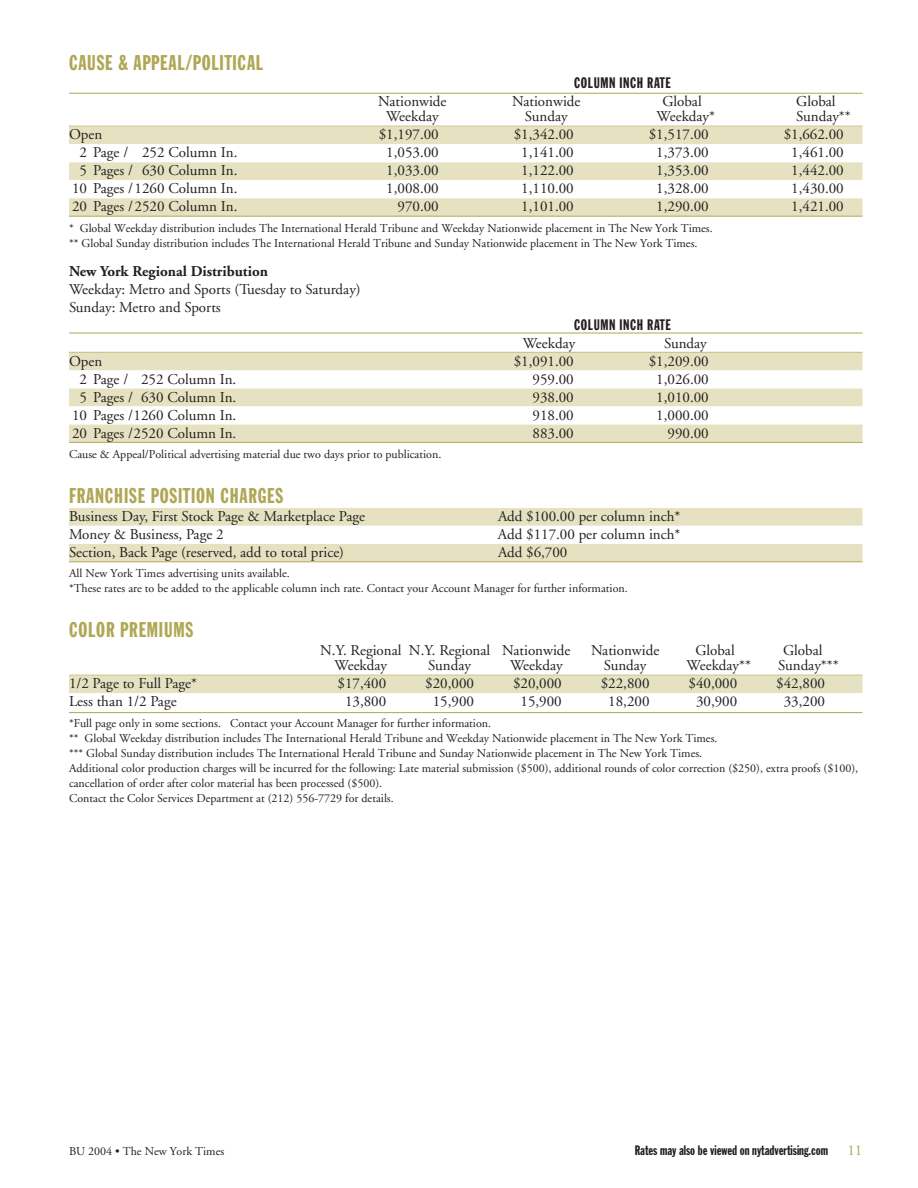
<style>
.page{position:relative;width:918px;height:1188px;background:#fff}
.page>*{position:absolute;margin:0;border:0;box-sizing:border-box;transform-origin:0 0}
.t1{font:21px "Franklin Gothic Extra Cond";letter-spacing:.04em;color:#afa754}
.t2{font:15px/18px "Adobe Garamond";color:#231f20}
.t3{font:15px "Franklin Gothic Extra Cond";letter-spacing:.04em;color:#231f20}
.t4{font:700 15px "Adobe Garamond";color:#231f20}
.t5{font:15px "Adobe Garamond";color:#afa754}
.t6{font:13.5px "Franklin Gothic Extra Cond";color:#231f20}
.t7{font:12px/15px "Adobe Garamond";color:#231f20}
</style>
<div class="page">
<hr style="left:69px;top:93px;width:793px;height:1px;background:#afa754">
<div style="left:69px;top:126px;width:793px;height:18px;background:#e6e2c1"></div>
<div style="left:69px;top:162px;width:793px;height:18px;background:#e6e2c1"></div>
<div style="left:69px;top:198px;width:793px;height:18px;background:#e6e2c1"></div>
<hr style="left:69px;top:216px;width:793px;height:1px;background:#afa754">
<hr style="left:69px;top:333px;width:793px;height:1px;background:#afa754">
<hr style="left:69px;top:352px;width:793px;height:1px;background:#afa754">
<div style="left:69px;top:353px;width:793px;height:17px;background:#e6e2c1"></div>
<div style="left:69px;top:389px;width:793px;height:17px;background:#e6e2c1"></div>
<div style="left:69px;top:425px;width:793px;height:17px;background:#e6e2c1"></div>
<hr style="left:69px;top:442px;width:793px;height:1px;background:#afa754">
<div style="left:69px;top:508px;width:793px;height:18px;background:#e6e2c1"></div>
<div style="left:69px;top:544px;width:793px;height:18px;background:#e6e2c1"></div>
<hr style="left:69px;top:562px;width:793px;height:1px;background:#afa754">
<div style="left:69px;top:675px;width:793px;height:18px;background:#e6e2c1"></div>
<hr style="left:69px;top:712px;width:793px;height:1px;background:#afa754">
<h1 class="t1" style="left:69px;top:55px;width:196px">CAUSE &amp; APPEAL/POLITICAL</h1>
<p class="t3" style="left:574px;top:78px;width:98px">COLUMN INCH RATE</p>
<p class="t2" style="left:378px;top:94px;width:70px">Nationwide</p>
<p class="t2" style="left:512px;top:94px;width:70px">Nationwide</p>
<p class="t2" style="left:662px;top:94px;width:41px">Global</p>
<p class="t2" style="left:796px;top:94px;width:41px">Global</p>
<p class="t2" style="left:386px;top:109px;width:54px">Weekday</p>
<p class="t2" style="left:525px;top:109px;width:44px">Sunday</p>
<p class="t2" style="left:657px;top:109px;width:60px">Weekday*</p>
<p class="t2" style="left:796px;top:109px;width:56px">Sunday**</p>
<p class="t2" style="left:69px;top:127px;width:35px">Open</p>
<p class="t2" style="left:379px;top:127px;width:61px">$1,197.00</p>
<p class="t2" style="left:514px;top:127px;width:61px">$1,342.00</p>
<p class="t2" style="left:649px;top:127px;width:61px">$1,517.00</p>
<p class="t2" style="left:784px;top:127px;width:61px">$1,662.00</p>
<p class="t2" style="left:80px;top:145px;width:159px">2 Page / 252 Column In.</p>
<p class="t2" style="left:386px;top:145px;width:54px">1,053.00</p>
<p class="t2" style="left:521px;top:145px;width:54px">1,141.00</p>
<p class="t2" style="left:656px;top:145px;width:54px">1,373.00</p>
<p class="t2" style="left:791px;top:145px;width:54px">1,461.00</p>
<p class="t2" style="left:80px;top:163px;width:159px">5 Pages / 630 Column In.</p>
<p class="t2" style="left:386px;top:163px;width:54px">1,033.00</p>
<p class="t2" style="left:521px;top:163px;width:54px">1,122.00</p>
<p class="t2" style="left:656px;top:163px;width:54px">1,353.00</p>
<p class="t2" style="left:791px;top:163px;width:54px">1,442.00</p>
<p class="t2" style="left:72px;top:181px;width:167px">10 Pages /1260 Column In.</p>
<p class="t2" style="left:386px;top:181px;width:54px">1,008.00</p>
<p class="t2" style="left:521px;top:181px;width:54px">1,110.00</p>
<p class="t2" style="left:656px;top:181px;width:54px">1,328.00</p>
<p class="t2" style="left:791px;top:181px;width:54px">1,430.00</p>
<p class="t2" style="left:72px;top:199px;width:167px">20 Pages /2520 Column In.</p>
<p class="t2" style="left:398px;top:199px;width:43px">970.00</p>
<p class="t2" style="left:521px;top:199px;width:54px">1,101.00</p>
<p class="t2" style="left:656px;top:199px;width:54px">1,290.00</p>
<p class="t2" style="left:791px;top:199px;width:54px">1,421.00</p>
<p class="t7" style="left:69px;top:222px;width:645px">* Global Weekday distribution includes The International Herald Tribune and Weekday Nationwide placement in The New York Times. ** Global Sunday distribution includes The International Herald Tribune and Sunday Nationwide placement in The New York Times.</p>
<p class="t4" style="left:69px;top:265px;width:201px">New York Regional Distribution</p>
<p class="t2" style="left:69px;top:281px;width:293px">Weekday: Metro and Sports (Tuesday to Saturday)<br>Sunday: Metro and Sports</p>
<p class="t3" style="left:574px;top:319px;width:98px">COLUMN INCH RATE</p>
<p class="t2" style="left:523px;top:335px;width:54px">Weekday</p>
<p class="t2" style="left:664px;top:335px;width:44px">Sunday</p>
<p class="t2" style="left:69px;top:353px;width:35px">Open</p>
<p class="t2" style="left:514px;top:353px;width:61px">$1,091.00</p>
<p class="t2" style="left:649px;top:353px;width:61px">$1,209.00</p>
<p class="t2" style="left:80px;top:371px;width:158px">2 Page / 252 Column In.</p>
<p class="t2" style="left:533px;top:371px;width:43px">959.00</p>
<p class="t2" style="left:656px;top:371px;width:54px">1,026.00</p>
<p class="t2" style="left:80px;top:389px;width:158px">5 Pages / 630 Column In.</p>
<p class="t2" style="left:533px;top:389px;width:43px">938.00</p>
<p class="t2" style="left:656px;top:389px;width:54px">1,010.00</p>
<p class="t2" style="left:72px;top:407px;width:166px">10 Pages /1260 Column In.</p>
<p class="t2" style="left:533px;top:407px;width:43px">918.00</p>
<p class="t2" style="left:656px;top:407px;width:54px">1,000.00</p>
<p class="t2" style="left:72px;top:425px;width:166px">20 Pages /2520 Column In.</p>
<p class="t2" style="left:533px;top:425px;width:43px">883.00</p>
<p class="t2" style="left:668px;top:425px;width:43px">990.00</p>
<p class="t7" style="left:69px;top:448px;width:374px">Cause &amp; Appeal/Political advertising material due two days prior to publication.</p>
<h1 class="t1" style="left:69px;top:488px;width:216px">FRANCHISE POSITION CHARGES</h1>
<p class="t2" style="left:69px;top:509px;width:298px">Business Day, First Stock Page &amp; Marketplace Page</p>
<p class="t2" style="left:498px;top:509px;width:184px">Add $100.00 per column inch*</p>
<p class="t2" style="left:69px;top:527px;width:156px">Money &amp; Business, Page 2</p>
<p class="t2" style="left:498px;top:527px;width:184px">Add $117.00 per column inch*</p>
<p class="t2" style="left:69px;top:545px;width:277px">Section, Back Page (reserved, add to total price)</p>
<p class="t2" style="left:498px;top:545px;width:71px">Add $6,700</p>
<p class="t7" style="left:69px;top:567px;width:560px">All New York Times advertising units available.<br>*These rates are to be added to the applicable column inch rate. Contact your Account Manager for further information.</p>
<h1 class="t1" style="left:69px;top:623px;width:126px">COLOR PREMIUMS</h1>
<p class="t2" style="left:320px;top:643px;width:252px">N.Y. Regional N.Y. Regional Nationwide</p>
<p class="t2" style="left:591px;top:643px;width:70px">Nationwide</p>
<p class="t2" style="left:695px;top:643px;width:41px">Global</p>
<p class="t2" style="left:783px;top:643px;width:41px">Global</p>
<p class="t2" style="left:335px;top:658px;width:54px">Weekday</p>
<p class="t2" style="left:428px;top:658px;width:44px">Sunday</p>
<p class="t2" style="left:510px;top:658px;width:54px">Weekday</p>
<p class="t2" style="left:604px;top:658px;width:44px">Sunday</p>
<p class="t2" style="left:687px;top:658px;width:66px">Weekday**</p>
<p class="t2" style="left:778px;top:658px;width:62px">Sunday***</p>
<p class="t2" style="left:69px;top:676px;width:130px">1/2 Page to Full Page*</p>
<p class="t2" style="left:338px;top:676px;width:50px">$17,400</p>
<p class="t2" style="left:425px;top:676px;width:50px">$20,000</p>
<p class="t2" style="left:513px;top:676px;width:50px">$20,000</p>
<p class="t2" style="left:601px;top:676px;width:50px">$22,800</p>
<p class="t2" style="left:689px;top:676px;width:50px">$40,000</p>
<p class="t2" style="left:776px;top:676px;width:50px">$42,800</p>
<p class="t2" style="left:69px;top:694px;width:109px">Less than 1/2 Page</p>
<p class="t2" style="left:345px;top:694px;width:43px">13,800</p>
<p class="t2" style="left:433px;top:694px;width:43px">15,900</p>
<p class="t2" style="left:521px;top:694px;width:43px">15,900</p>
<p class="t2" style="left:608px;top:694px;width:43px">18,200</p>
<p class="t2" style="left:696px;top:694px;width:43px">30,900</p>
<p class="t2" style="left:784px;top:694px;width:43px">33,200</p>
<p class="t7" style="left:69px;top:717px;width:791px">*Full page only in some sections. Contact your Account Manager for further information.<br>** Global Weekday distribution includes The International Herald Tribune and Weekday Nationwide placement in The New York Times.<br>*** Global Sunday distribution includes The International Herald Tribune and Sunday Nationwide placement in The New York Times.<br>Additional color production charges will be incurred for the following: Late material submission ($500), additional rounds of color correction ($250), extra proofs ($100), cancellation of order after color material has been processed ($500).<br>Contact the Color Services Department at (212) 556-7729 for details.</p>
<p class="t7" style="left:69px;top:1145px;width:157px">BU 2004 • The New York Times</p>
<p class="t6" style="left:635px;top:1146px;width:195px">Rates may also be viewed on nytadvertising.com</p>
<p class="t5" style="left:847px;top:1145px;width:17px">11</p>
</div>
